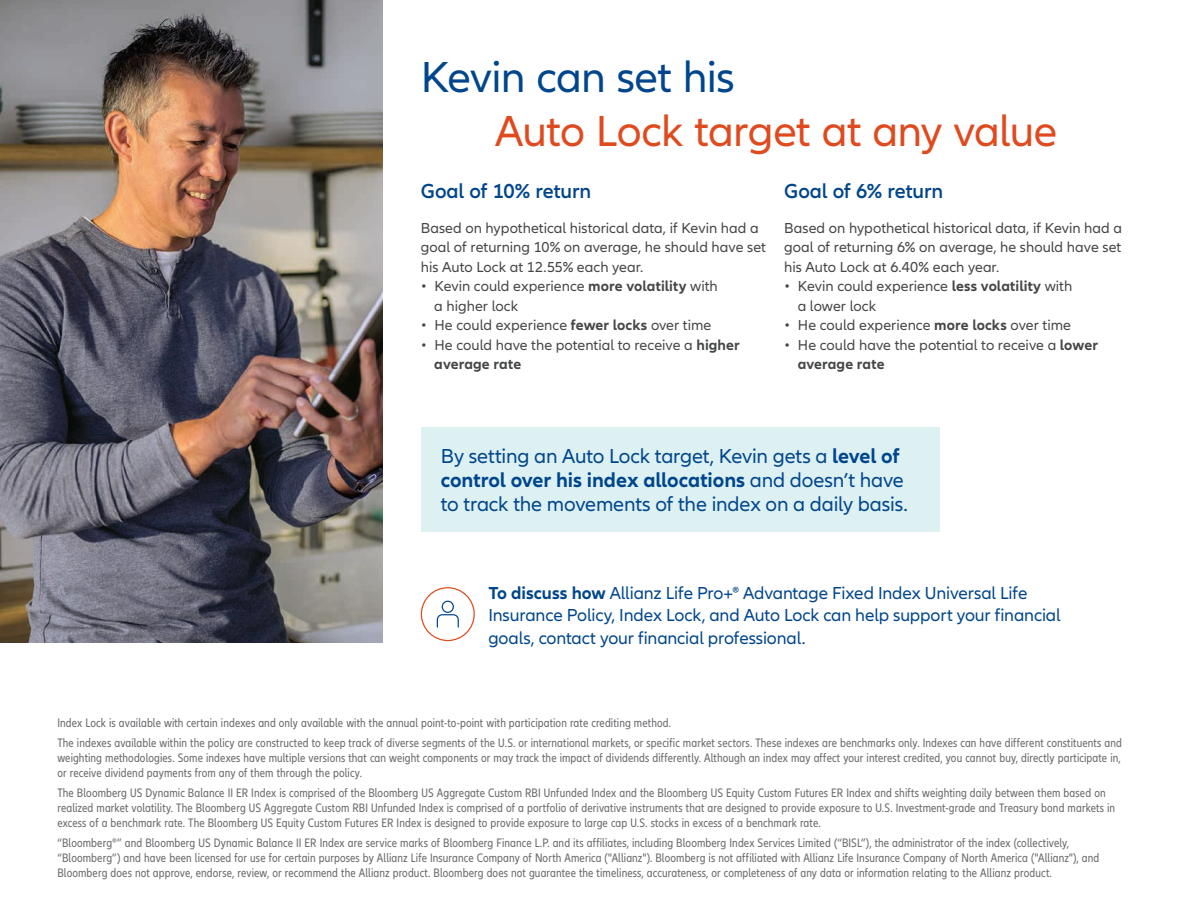
<style>
.page{position:relative;width:1188px;height:918px;background:#fff}
.page>*{position:absolute;margin:0;border:0;box-sizing:border-box;transform-origin:0 0}
.t1{font:45px "Allianz Neo";letter-spacing:-.015em;color:#df4a1e}
.t2{font:45px "Allianz Neo";letter-spacing:-.015em;color:#01468c}
.t3{font:21px/24px "Allianz Neo";letter-spacing:-.01em;color:#01468c}
.t4{font:600 21px "Allianz Neo";letter-spacing:-.005em;color:#01468c}
.t5{font:18px/22.5px "Allianz Neo";letter-spacing:-.005em;color:#01468c}
.t6{font:15px/19.5px "Allianz Neo";color:#454647}
.t7{font:condensed 12.75px/15px "Allianz Neo";letter-spacing:.01em;color:#6c6d70}
.s1{font-weight:700}
.s2{font-stretch:normal}
</style>
<div class="page">
<div style="left:421px;top:427px;width:519px;height:105px;background:#ddf1f3"></div>
<img style="left:0;top:0;width:382px;height:642px">
<svg style="left:421px;top:587px;width:54px;height:54px"></svg>
<h1 class="t2" style="left:421px;top:51px;width:315px">Kevin can set his</h1>
<h1 class="t1" style="left:495px;top:105px;width:564px">Auto Lock target at any value</h1>
<h2 class="t4" style="left:421px;top:179px;width:172px">Goal of 10% return</h2>
<p class="t6" style="left:421px;top:219px;width:347px">Based on hypothetical historical data, if Kevin had a goal of returning 10% on average, he should have set his Auto Lock at 12.55% each year.</p>
<p class="t6" style="left:434px;top:277px;width:285px;text-indent:-14px">• Kevin could experience <span class="s1">more volatility</span> with a higher lock</p>
<p class="t6" style="left:421px;top:316px;width:292px">• He could experience <span class="s1">fewer locks</span> over time</p>
<p class="t6" style="left:434px;top:336px;width:307px;text-indent:-14px">• He could have the potential to receive a <span class="s1">higher average rate</span></p>
<h2 class="t4" style="left:784px;top:179px;width:160px">Goal of 6% return</h2>
<p class="t6" style="left:784px;top:219px;width:339px;text-align:justify">Based on hypothetical historical data, if Kevin had a goal of returning 6% on average, he should have set his Auto Lock at 6.40% each year.</p>
<p class="t6" style="left:798px;top:277px;width:276px;text-indent:-14px">• Kevin could experience <span class="s1">less volatility</span> with a lower lock</p>
<p class="t6" style="left:784px;top:316px;width:288px">• He could experience <span class="s1">more locks</span> over time</p>
<p class="t6" style="left:798px;top:336px;width:302px;text-indent:-14px">• He could have the potential to receive a <span class="s1">lower average rate</span></p>
<h2 class="t3" style="left:441px;top:445px;width:468px">By setting an Auto Lock target, Kevin gets a <span class="s1">level of control over his index allocations</span> and doesn’t have to track the movements of the index on a daily basis.</h2>
<h3 class="t5" style="left:488px;top:582px;width:574px"><span class="s1">To discuss how</span> Allianz Life Pro+® Advantage Fixed Index Universal Life<br>Insurance Policy, Index Lock, and Auto Lock can help support your financial goals, contact your financial professional.</h3>
<p class="t7" style="left:57px;top:713px;width:1066px;line-height:19.8px">Index Lock is available with certain indexes and only available with the annual point-to-point with participation rate crediting method.<br>The indexes available within the policy are constructed to keep track of diverse segments of the U.S. or international markets, or specific market sectors. These indexes are benchmarks only. Indexes can have different constituents and</p>
<p class="t7" style="left:57px;top:751px;width:1065px">weighting methodologies. Some indexes have multiple versions that can weight components or may track the impact of dividends differently. Although an index may affect your interest credited, you cannot buy, directly participate in, or receive dividend payments from any of them through the policy.</p>
<p class="t7" style="left:57px;top:786px;width:1059px">The Bloomberg US Dynamic Balance II ER Index is comprised of the Bloomberg US Aggregate Custom RBI Unfunded Index and the Bloomberg US Equity Custom Futures ER Index and shifts weighting daily between them based on realized market volatility. The Bloomberg US Aggregate Custom RBI Unfunded Index is comprised of a portfolio of derivative instruments that are designed to provide exposure to U.S. Investment-grade and Treasury bond markets in excess of a benchmark rate. The Bloomberg US Equity Custom Futures ER Index is designed to provide exposure to large cap U.S. stocks in excess of a benchmark rate.</p>
<p class="t7" style="left:57px;top:835px;width:1043px">“Bloomberg<span class="s2">®</span>” and Bloomberg US Dynamic Balance II ER Index are service marks of Bloomberg Finance L.P. and its affiliates, including Bloomberg Index Services Limited (“BISL”), the administrator of the index (collectively, “Bloomberg”) and have been licensed for use for certain purposes by Allianz Life Insurance Company of North America ("Allianz"). Bloomberg is not affiliated with Allianz Life Insurance Company of North America ("Allianz"), and<br>Bloomberg does not approve, endorse, review, or recommend the Allianz product. Bloomberg does not guarantee the timeliness, accurateness, or completeness of any data or information relating to the Allianz product.</p>
</div>
